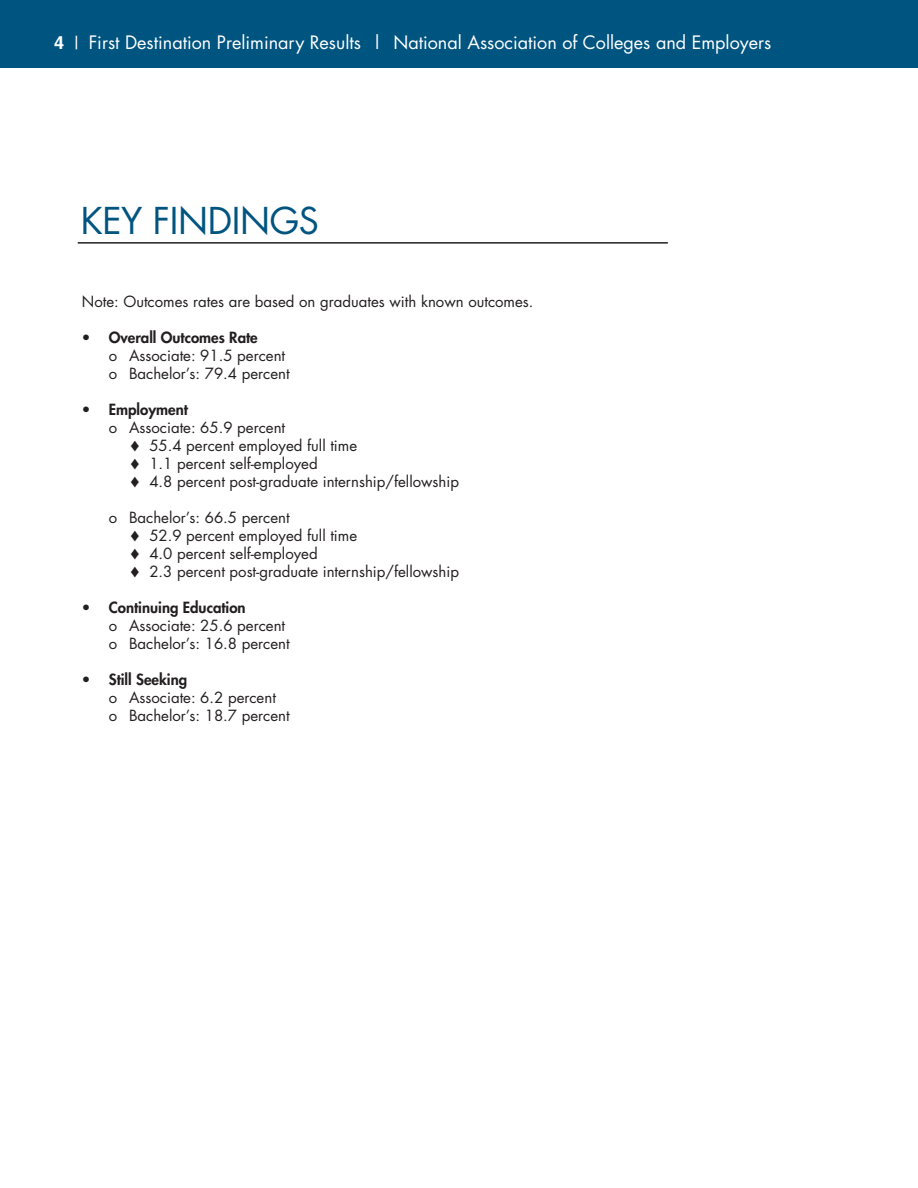
<style>
.page{position:relative;width:918px;height:1188px;background:#fff}
.page>*{position:absolute;margin:0;border:0;box-sizing:border-box;transform-origin:0 0}
.Subhead_1{font:36px "Futura";letter-spacing:-.01em;color:#005480}
.t1{font:18px "Futura";color:#fff}
.t2{font:15px "Futura";color:#231f20}
.t3{font:800 15px "Futura";color:#231f20}
.s1{font-family:"Helvetica";font-weight:700}
.s2{font-family:"Helvetica"}
</style>
<div class="page">
<div style="left:0;top:0;width:918px;height:68px;background:#005480"></div>
<hr style="left:78px;top:242px;width:590px;height:2px;background:#231f20">
<p class="t1" style="left:54px;top:30px;width:719px"><span class="s1">4</span> <span class="s2">|</span> First Destination Preliminary Results | National Association of Colleges and Employers</p>
<p class="Subhead_1" style="left:81px;top:196px;width:240px">KEY FINDINGS</p>
<p class="t2" style="left:82px;top:291px;width:453px">Note: Outcomes rates are based on graduates with known outcomes.</p>
<p class="t3" style="left:82px;top:328px;width:177px">• Overall Outcomes Rate</p>
<p class="t2" style="left:109px;top:345px;width:178px">o Associate: 91.5 percent</p>
<p class="t2" style="left:109px;top:363px;width:182px">o Bachelor’s: 79.4 percent</p>
<p class="t3" style="left:82px;top:400px;width:108px">• Employment</p>
<p class="t2" style="left:109px;top:417px;width:178px">o Associate: 65.9 percent</p>
<p class="t2" style="left:149px;top:435px;width:209px">55.4 percent employed full time</p>
<p class="t2" style="left:149px;top:453px;width:170px">1.1 percent self-employed</p>
<p class="t2" style="left:149px;top:471px;width:311px">4.8 percent post-graduate internship/fellowship</p>
<p class="t2" style="left:109px;top:507px;width:182px">o Bachelor’s: 66.5 percent</p>
<p class="t2" style="left:149px;top:525px;width:209px">52.9 percent employed full time</p>
<p class="t2" style="left:149px;top:543px;width:170px">4.0 percent self-employed</p>
<p class="t2" style="left:149px;top:561px;width:311px">2.3 percent post-graduate internship/fellowship</p>
<p class="t3" style="left:82px;top:598px;width:165px">• Continuing Education</p>
<p class="t2" style="left:109px;top:615px;width:178px">o Associate: 25.6 percent</p>
<p class="t2" style="left:109px;top:633px;width:182px">o Bachelor’s: 16.8 percent</p>
<p class="t3" style="left:82px;top:670px;width:107px">• Still Seeking</p>
<p class="t2" style="left:109px;top:687px;width:169px">o Associate: 6.2 percent</p>
<p class="t2" style="left:109px;top:705px;width:182px">o Bachelor’s: 18.7 percent</p>
</div>
